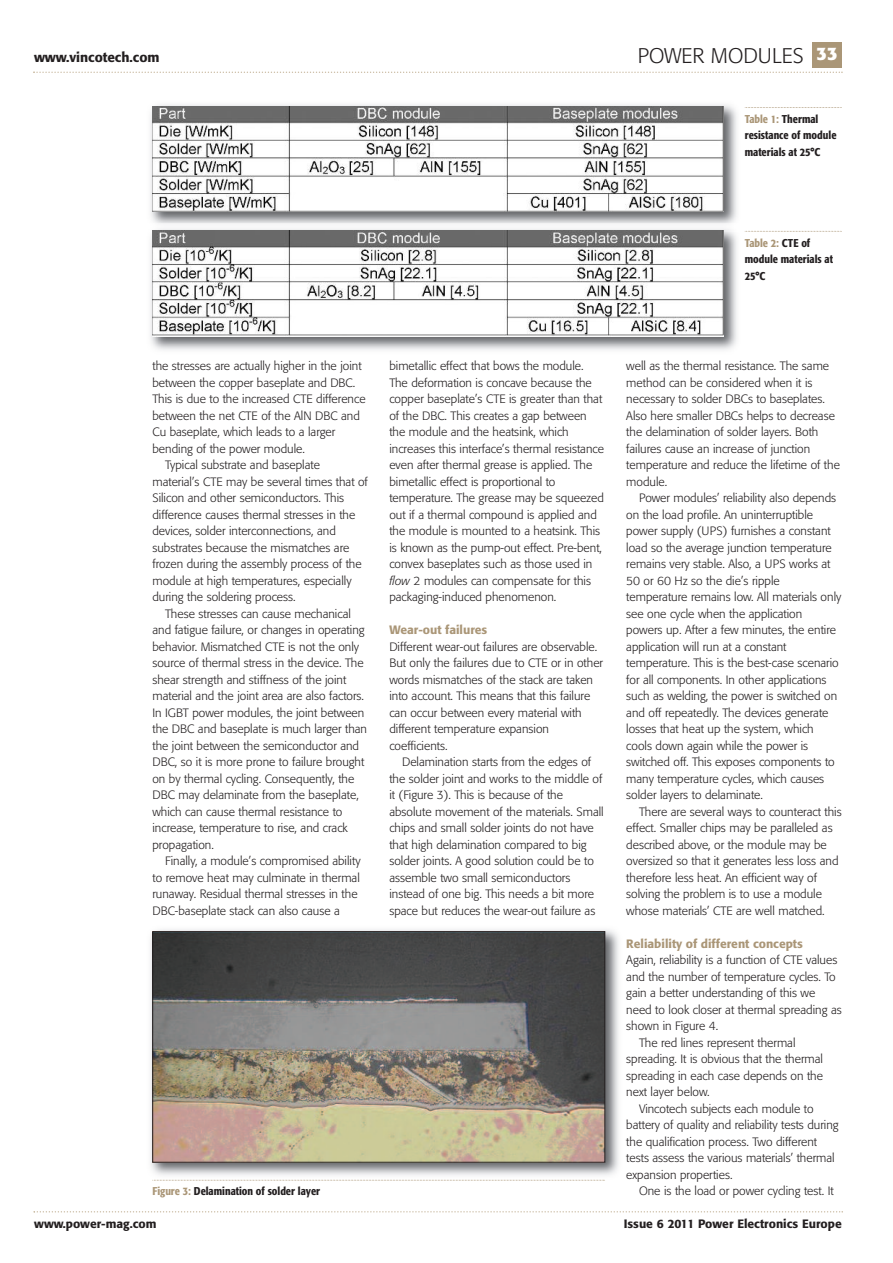
<style>
.page{position:relative;width:893px;height:1263px;background:#fff}
.page>*{position:absolute;margin:0;border:0;box-sizing:border-box;transform-origin:0 0}
.t1{font:300 21px "Formata";color:#231f20}
.t2{font:500 13.5px "Formata";color:#231f20}
.t3{font:300 12px/16.5px "Formata";color:#231f20}
.t4{font:500 12px "Formata";color:#231f20}
.t5{font:500 12px "Formata";color:#aa9677}
.t6{font:500 condensed 11.25px/16.5px "Formata";color:#231f20}
.s1{font-weight:700;font-size:18px;color:#fff}
.s2{color:#aa9677}
.s3{font-style:italic}
</style>
<div class="page">
<svg style="left:33px;top:72px;width:810px;height:1px"></svg>
<div style="left:812px;top:43px;width:30px;height:25px;background:#aa9677"></div>
<svg style="left:34px;top:1211px;width:809px;height:1px"></svg>
<img style="left:150px;top:929px;width:469px;height:251px">
<img style="left:154px;top:933px;width:449px;height:227px">
<div style="left:152px;top:931px;width:453px;height:231px;border:1px solid #231f20"></div>
<img style="left:150px;top:104px;width:587px;height:246px">
<img style="left:152px;top:106px;width:571px;height:106px">
<img style="left:152px;top:231px;width:571px;height:105px">
<svg style="left:745px;top:107px;width:97px;height:1px"></svg>
<svg style="left:745px;top:231px;width:97px;height:1px"></svg>
<svg style="left:152px;top:1180px;width:453px;height:1px"></svg>
<p class="t2" style="left:34px;top:52px;width:127px">www.vincotech.com</p>
<h1 class="t1" style="left:638px;top:46px;width:201px">POWER MODULES <span class="s1">33</span></h1>
<p class="t6" style="left:745px;top:112px;width:93px"><span class="s2">Table 1:</span> Thermal resistance of module materials at 25°C</p>
<p class="t6" style="left:745px;top:235px;width:90px"><span class="s2">Table 2:</span> CTE of module materials at<br>25°C</p>
<p class="t3" style="left:152px;top:359px;width:211px">the stresses are actually higher in the joint</p>
<p class="t3" style="left:152px;top:375px;width:204px">between the copper baseplate and DBC.</p>
<p class="t3" style="left:152px;top:392px;width:215px">This is due to the increased CTE difference</p>
<p class="t3" style="left:152px;top:408px;width:209px">between the net CTE of the AlN DBC and</p>
<p class="t3" style="left:152px;top:425px;width:184px">Cu baseplate, which leads to a larger</p>
<p class="t3" style="left:152px;top:441px;width:154px">bending of the power module.</p>
<p class="t3" style="left:165px;top:458px;width:156px">Typical substrate and baseplate</p>
<p class="t3" style="left:152px;top:474px;width:217px">material’s CTE may be several times that of</p>
<p class="t3" style="left:152px;top:491px;width:193px">Silicon and other semiconductors. This</p>
<p class="t3" style="left:152px;top:507px;width:204px">difference causes thermal stresses in the</p>
<p class="t3" style="left:152px;top:524px;width:185px">devices, solder interconnections, and</p>
<p class="t3" style="left:152px;top:540px;width:198px">substrates because the mismatches are</p>
<p class="t3" style="left:152px;top:557px;width:211px">frozen during the assembly process of the</p>
<p class="t3" style="left:152px;top:573px;width:201px">module at high temperatures, especially</p>
<p class="t3" style="left:152px;top:590px;width:145px">during the soldering process.</p>
<p class="t3" style="left:165px;top:606px;width:187px">These stresses can cause mechanical</p>
<p class="t3" style="left:152px;top:623px;width:214px">and fatigue failure, or changes in operating</p>
<p class="t3" style="left:152px;top:639px;width:208px">behavior. Mismatched CTE is not the only</p>
<p class="t3" style="left:152px;top:656px;width:213px">source of thermal stress in the device. The</p>
<p class="t3" style="left:152px;top:672px;width:195px">shear strength and stiffness of the joint</p>
<p class="t3" style="left:152px;top:689px;width:213px">material and the joint area are also factors.</p>
<p class="t3" style="left:152px;top:705px;width:213px">In IGBT power modules, the joint between</p>
<p class="t3" style="left:152px;top:722px;width:216px">the DBC and baseplate is much larger than</p>
<p class="t3" style="left:152px;top:738px;width:208px">the joint between the semiconductor and</p>
<p class="t3" style="left:152px;top:755px;width:213px">DBC, so it is more prone to failure brought</p>
<p class="t3" style="left:152px;top:771px;width:203px">on by thermal cycling. Consequently, the</p>
<p class="t3" style="left:152px;top:788px;width:208px">DBC may delaminate from the baseplate,</p>
<p class="t3" style="left:152px;top:804px;width:191px">which can cause thermal resistance to</p>
<p class="t3" style="left:152px;top:821px;width:197px">increase, temperature to rise, and crack</p>
<p class="t3" style="left:152px;top:837px;width:63px">propagation.</p>
<p class="t3" style="left:165px;top:854px;width:197px">Finally, a module’s compromised ability</p>
<p class="t3" style="left:152px;top:870px;width:209px">to remove heat may culminate in thermal</p>
<p class="t3" style="left:152px;top:887px;width:207px">runaway. Residual thermal stresses in the</p>
<p class="t3" style="left:152px;top:903px;width:189px">DBC-baseplate stack can also cause a</p>
<p class="t3" style="left:389px;top:359px;width:216px">bimetallic effect that bows the module.<br>The deformation is concave because the copper baseplate’s CTE is greater than that of the DBC. This creates a gap between the module and the heatsink, which increases this interface’s thermal resistance even after thermal grease is applied. The bimetallic effect is proportional to temperature. The grease may be squeezed out if a thermal compound is applied and the module is mounted to a heatsink. This is known as the pump-out effect. Pre-bent, convex baseplates such as those used in <span class="s3">flow</span> 2 modules can compensate for this packaging-induced phenomenon.</p>
<p class="t5" style="left:389px;top:625px;width:99px">Wear-out failures</p>
<p class="t3" style="left:389px;top:639px;width:215px">Different wear-out failures are observable.<br>But only the failures due to CTE or in other words mismatches of the stack are taken into account. This means that this failure can occur between every material with different temperature expansion coefficients.</p>
<p class="t3" style="left:389px;top:755px;width:216px;text-indent:13px">Delamination starts from the edges of the solder joint and works to the middle of it (Figure 3). This is because of the absolute movement of the materials. Small chips and small solder joints do not have that high delamination compared to big solder joints. A good solution could be to assemble two small semiconductors instead of one big. This needs a bit more space but reduces the wear-out failure as</p>
<p class="t6" style="left:152px;top:1184px;width:169px"><span class="s2">Figure 3:</span> Delamination of solder layer</p>
<p class="t3" style="left:626px;top:359px;width:215px">well as the thermal resistance. The same method can be considered when it is necessary to solder DBCs to baseplates.<br>Also here smaller DBCs helps to decrease the delamination of solder layers. Both failures cause an increase of junction temperature and reduce the lifetime of the module.</p>
<p class="t3" style="left:626px;top:491px;width:217px;text-indent:13px">Power modules’ reliability also depends on the load profile. An uninterruptible power supply (UPS) furnishes a constant load so the average junction temperature remains very stable. Also, a UPS works at 50 or 60 Hz so the die’s ripple temperature remains low. All materials only see one cycle when the application powers up. After a few minutes, the entire application will run at a constant temperature. This is the best-case scenario for all components. In other applications such as welding, the power is switched on and off repeatedly. The devices generate losses that heat up the system, which cools down again while the power is switched off. This exposes components to many temperature cycles, which causes solder layers to delaminate.</p>
<p class="t3" style="left:626px;top:804px;width:217px;text-indent:13px">There are several ways to counteract this effect. Smaller chips may be paralleled as described above, or the module may be oversized so that it generates less loss and therefore less heat. An efficient way of solving the problem is to use a module whose materials’ CTE are well matched.</p>
<p class="t5" style="left:626px;top:938px;width:178px">Reliability of different concepts</p>
<p class="t3" style="left:626px;top:953px;width:213px">Again, reliability is a function of CTE values</p>
<p class="t3" style="left:626px;top:969px;width:211px">and the number of temperature cycles. To</p>
<p class="t3" style="left:626px;top:986px;width:190px">gain a better understanding of this we</p>
<p class="t3" style="left:626px;top:1002px;width:217px">need to look closer at thermal spreading as</p>
<p class="t3" style="left:626px;top:1019px;width:93px">shown in Figure 4.</p>
<p class="t3" style="left:639px;top:1035px;width:158px">The red lines represent thermal</p>
<p class="t3" style="left:626px;top:1052px;width:198px">spreading. It is obvious that the thermal</p>
<p class="t3" style="left:626px;top:1068px;width:198px">spreading in each case depends on the</p>
<p class="t3" style="left:626px;top:1085px;width:85px">next layer below.</p>
<p class="t3" style="left:639px;top:1101px;width:176px">Vincotech subjects each module to</p>
<p class="t3" style="left:626px;top:1118px;width:214px">battery of quality and reliability tests during</p>
<p class="t3" style="left:626px;top:1134px;width:192px">the qualification process. Two different</p>
<p class="t3" style="left:626px;top:1151px;width:210px">tests assess the various materials’ thermal</p>
<p class="t3" style="left:626px;top:1167px;width:108px">expansion properties.</p>
<p class="t3" style="left:639px;top:1184px;width:196px">One is the load or power cycling test. It</p>
<p class="t4" style="left:34px;top:1219px;width:124px">www.power-mag.com</p>
<p class="t4" style="left:624px;top:1219px;width:220px">Issue 6 2011 Power Electronics Europe</p>
</div>
